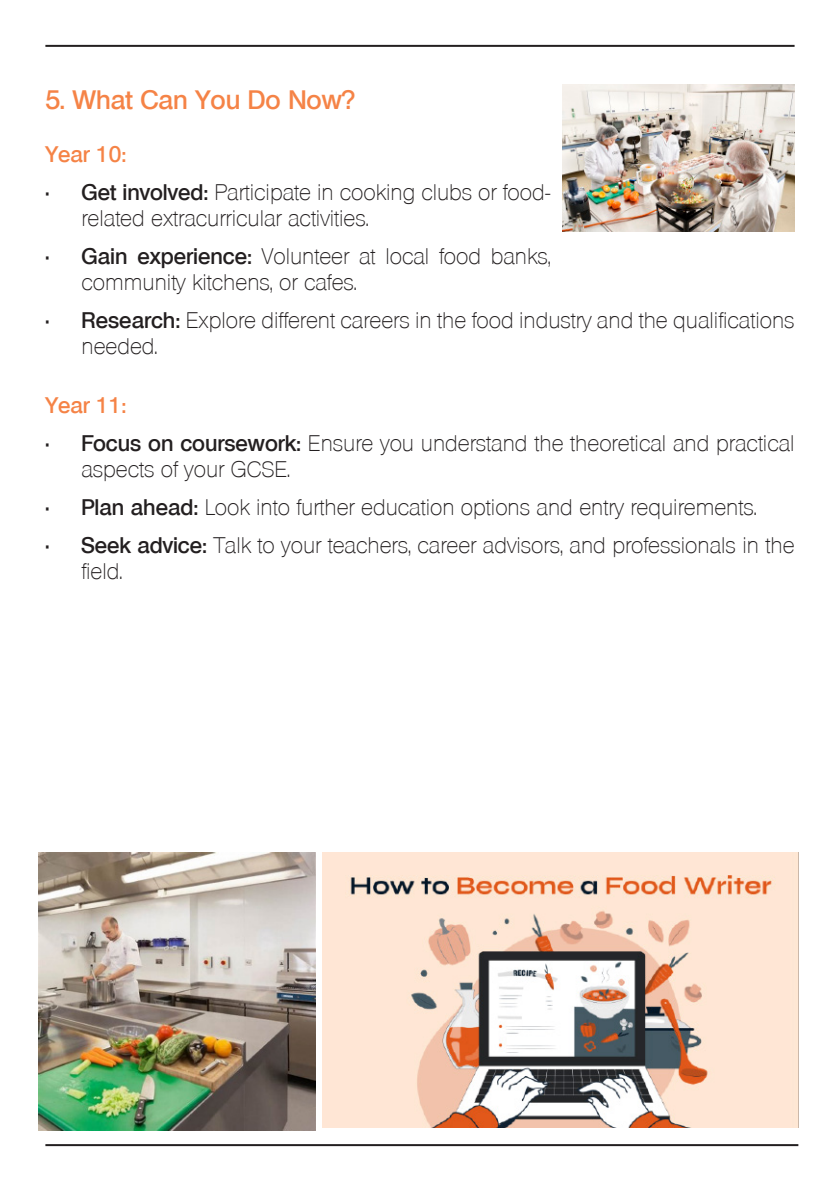
<style>
.page{position:relative;width:840px;height:1191px;background:#fff}
.page>*{position:absolute;margin:0;border:0;box-sizing:border-box;transform-origin:0 0}
.t1{font:600 26px "Olympia";color:#f58346}
.t2{font:200 22px/26.4px "Olympia";color:#231f20}
.t3{font:600 22px "Olympia";color:#f58346}
.s1{font-weight:600}
</style>
<div class="page">
<hr style="left:45px;top:1144px;width:752px;height:2px;background:#231f20">
<hr style="left:45px;top:45px;width:749px;height:2px;background:#231f20">
<img style="left:38px;top:853px;width:277px;height:277px">
<img style="left:322px;top:853px;width:475px;height:274px">
<img style="left:562px;top:84px;width:232px;height:148px">
<p class="t1" style="left:45px;top:84px;width:311px">5. What Can You Do Now?</p>
<p class="t3" style="left:45px;top:141px;width:82px">Year 10:</p>
<p class="t2" style="left:81px;top:179px;width:470px;text-indent:-36px"><span class="s1">• Get involved:</span> Participate in cooking clubs or food&shy;related extracurricular activities.</p>
<p class="t2" style="left:81px;top:243px;width:470px;text-indent:-36px"><span class="s1">• Gain experience:</span> Volunteer at local food banks, community kitchens, or cafes.</p>
<p class="t2" style="left:81px;top:307px;width:714px;text-indent:-36px"><span class="s1">• Research:</span> Explore different careers in the food industry and the qualifications needed.</p>
<p class="t3" style="left:45px;top:392px;width:82px">Year 11:</p>
<p class="t2" style="left:81px;top:429px;width:714px;text-indent:-36px"><span class="s1">• Focus on coursework:</span> Ensure you understand the theoretical and practical aspects of your GCSE.</p>
<p class="t2" style="left:45px;top:494px;width:712px"><span class="s1">• Plan ahead:</span> Look into further education options and entry requirements.</p>
<p class="t2" style="left:81px;top:531px;width:714px;text-indent:-36px"><span class="s1">• Seek advice:</span> Talk to your teachers, career advisors, and professionals in the field.</p>
</div>
